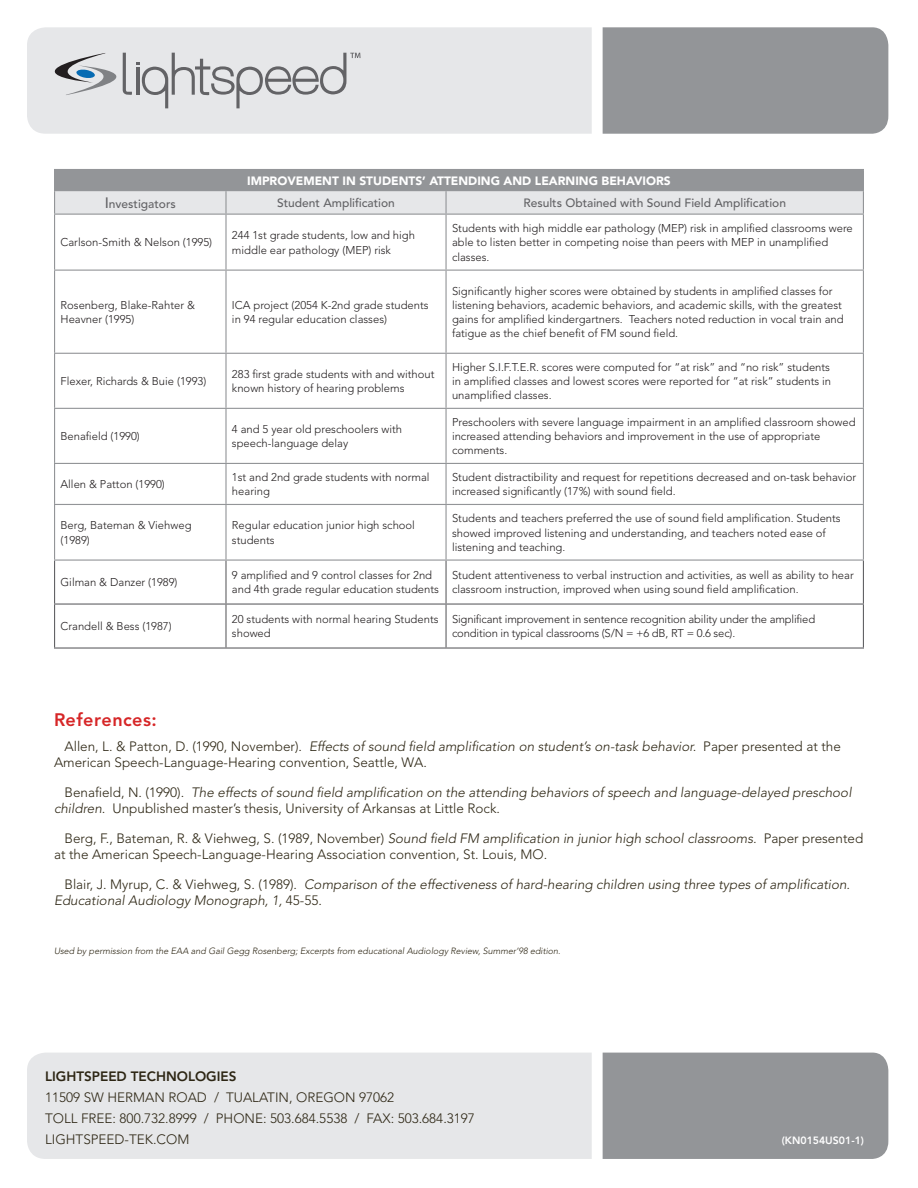
<style>
.page{position:relative;width:918px;height:1188px;background:#fff}
.page>*{position:absolute;margin:0;border:0;box-sizing:border-box;transform-origin:0 0}
.Body_1{font:800 18px "Avenir";letter-spacing:.025em;color:#d62627}
.t1{font:300 13.5px/16.2px "Avenir";color:#2d2614}
.t2{font:italic 300 13.5px/16.2px "Avenir";color:#2d2614}
.t3{font:800 13.5px "Avenir";color:#2d2614}
.t4{font:500 12px "Avenir";color:#636366}
.t5{font:900 12px "Avenir";color:#fff}
.t6{font:300 11.25px/14.2px "Avenir";color:#231f20}
.t7{font:800 10.5px "Avenir";color:#fff}
.t8{font:italic 300 9px "Avenir";color:#2d2614}
.s1{font-size:15px}
.s2{font-style:italic}
.s3{font-style:normal}
</style>
<div class="page">
<div style="left:27px;top:1053px;width:565px;height:106px;background:#e6e7e9"></div>
<div style="left:603px;top:1053px;width:285px;height:106px;background:#939598"></div>
<div style="left:27px;top:27px;width:565px;height:107px;background:#e6e7e9"></div>
<div style="left:603px;top:27px;width:285px;height:107px;background:#939598"></div>
<svg style="left:55px;top:53px;width:305px;height:55px;background:#cccdd0"></svg>
<hr style="left:54px;top:561px;width:1px;height:42px;background:#636366">
<hr style="left:225px;top:561px;width:2px;height:42px;background:#636366">
<hr style="left:445px;top:561px;width:2px;height:42px;background:#636366">
<hr style="left:863px;top:561px;width:1px;height:42px;background:#636366">
<hr style="left:54px;top:603px;width:172px;height:2px;background:#636366">
<hr style="left:54px;top:605px;width:1px;height:42px;background:#636366">
<hr style="left:226px;top:603px;width:220px;height:2px;background:#636366">
<hr style="left:225px;top:605px;width:2px;height:42px;background:#636366">
<hr style="left:446px;top:603px;width:418px;height:2px;background:#636366">
<hr style="left:445px;top:605px;width:2px;height:42px;background:#636366">
<hr style="left:863px;top:605px;width:1px;height:42px;background:#636366">
<hr style="left:54px;top:647px;width:172px;height:2px;background:#636366">
<hr style="left:226px;top:647px;width:220px;height:2px;background:#636366">
<hr style="left:446px;top:647px;width:418px;height:2px;background:#636366">
<hr style="left:54px;top:169px;width:172px;height:1px;background:#939598">
<hr style="left:226px;top:169px;width:220px;height:1px;background:#939598">
<hr style="left:446px;top:169px;width:418px;height:1px;background:#939598">
<hr style="left:54px;top:215px;width:1px;height:55px;background:#939598">
<hr style="left:225px;top:215px;width:2px;height:55px;background:#939598">
<hr style="left:445px;top:215px;width:2px;height:55px;background:#939598">
<hr style="left:863px;top:215px;width:1px;height:55px;background:#939598">
<hr style="left:54px;top:270px;width:172px;height:1px;background:#939598">
<hr style="left:54px;top:271px;width:1px;height:82px;background:#939598">
<hr style="left:226px;top:270px;width:220px;height:1px;background:#939598">
<hr style="left:225px;top:271px;width:2px;height:82px;background:#939598">
<hr style="left:446px;top:270px;width:418px;height:1px;background:#939598">
<hr style="left:445px;top:271px;width:2px;height:82px;background:#939598">
<hr style="left:863px;top:271px;width:1px;height:82px;background:#939598">
<hr style="left:54px;top:353px;width:172px;height:1px;background:#939598">
<hr style="left:54px;top:354px;width:1px;height:54px;background:#939598">
<hr style="left:226px;top:353px;width:220px;height:1px;background:#939598">
<hr style="left:225px;top:354px;width:2px;height:54px;background:#939598">
<hr style="left:446px;top:353px;width:418px;height:1px;background:#939598">
<hr style="left:445px;top:354px;width:2px;height:54px;background:#939598">
<hr style="left:863px;top:354px;width:1px;height:54px;background:#939598">
<hr style="left:54px;top:408px;width:172px;height:1px;background:#939598">
<hr style="left:54px;top:409px;width:1px;height:54px;background:#939598">
<hr style="left:226px;top:408px;width:220px;height:1px;background:#939598">
<hr style="left:225px;top:409px;width:2px;height:54px;background:#939598">
<hr style="left:446px;top:408px;width:418px;height:1px;background:#939598">
<hr style="left:445px;top:409px;width:2px;height:54px;background:#939598">
<hr style="left:863px;top:409px;width:1px;height:54px;background:#939598">
<hr style="left:54px;top:463px;width:172px;height:1px;background:#939598">
<hr style="left:54px;top:464px;width:1px;height:40px;background:#939598">
<hr style="left:226px;top:463px;width:220px;height:1px;background:#939598">
<hr style="left:225px;top:464px;width:2px;height:40px;background:#939598">
<hr style="left:446px;top:463px;width:418px;height:1px;background:#939598">
<hr style="left:445px;top:464px;width:2px;height:40px;background:#939598">
<hr style="left:863px;top:464px;width:1px;height:40px;background:#939598">
<hr style="left:54px;top:504px;width:172px;height:1px;background:#939598">
<hr style="left:54px;top:505px;width:1px;height:55px;background:#939598">
<hr style="left:226px;top:504px;width:220px;height:1px;background:#939598">
<hr style="left:225px;top:505px;width:2px;height:55px;background:#939598">
<hr style="left:446px;top:504px;width:418px;height:1px;background:#939598">
<hr style="left:445px;top:505px;width:2px;height:55px;background:#939598">
<hr style="left:863px;top:505px;width:1px;height:55px;background:#939598">
<hr style="left:54px;top:560px;width:172px;height:1px;background:#939598">
<hr style="left:226px;top:560px;width:220px;height:1px;background:#939598">
<hr style="left:446px;top:560px;width:418px;height:1px;background:#939598">
<svg style="left:54px;top:170px;width:810px;height:44px;background:#bcbec0"></svg>
<hr style="left:54px;top:214px;width:172px;height:1px;background:#939598">
<hr style="left:226px;top:214px;width:220px;height:1px;background:#939598">
<hr style="left:446px;top:214px;width:418px;height:1px;background:#939598">
<p class="t5" style="left:247px;top:173px;width:425px">IMPROVEMENT IN STUDENTS’ ATTENDING AND LEARNING BEHAVIORS</p>
<p class="t4" style="left:105px;top:197px;width:73px"><span class="s1">I</span>nvestigators</p>
<p class="t4" style="left:277px;top:196px;width:119px">Student Amplification</p>
<p class="t4" style="left:523px;top:196px;width:264px">Results Obtained with Sound Field Amplification</p>
<p class="t6" style="left:61px;top:235px;width:153px">Carlson-Smith &amp; Nelson (1995)</p>
<p class="t6" style="left:232px;top:228px;width:185px">244 1st grade students, low and high middle ear pathology (MEP) risk</p>
<p class="t6" style="left:452px;top:221px;width:402px">Students with high middle ear pathology (MEP) risk in amplified classrooms were able to listen better in competing noise than peers with MEP in unamplified classes.</p>
<p class="t6" style="left:61px;top:298px;width:136px">Rosenberg, Blake-Rahter &amp;<br>Heavner (1995)</p>
<p class="t6" style="left:232px;top:298px;width:198px">ICA project (2054 K-2nd grade students in 94 regular education classes)</p>
<p class="t6" style="left:452px;top:284px;width:393px">Significantly higher scores were obtained by students in amplified classes for listening behaviors, academic behaviors, and academic skills, with the greatest gains for amplified kindergartners. Teachers noted reduction in vocal train and fatigue as the chief benefit of FM sound field.</p>
<p class="t6" style="left:61px;top:374px;width:147px">Flexer, Richards &amp; Buie (1993)</p>
<p class="t6" style="left:232px;top:367px;width:204px">283 first grade students with and without known history of hearing problems</p>
<p class="t6" style="left:452px;top:360px;width:381px;text-align:justify">Higher S.I.F.T.E.R. scores were computed for “at risk” and “no risk” students in amplified classes and lowest scores were reported for “at risk” students in unamplified classes.</p>
<p class="t6" style="left:61px;top:429px;width:81px">Benafield (1990)</p>
<p class="t6" style="left:232px;top:422px;width:172px">4 and 5 year old preschoolers with speech-language delay</p>
<p class="t6" style="left:452px;top:415px;width:405px">Preschoolers with severe language impairment in an amplified classroom showed increased attending behaviors and improvement in the use of appropriate comments.</p>
<p class="t6" style="left:61px;top:477px;width:106px">Allen &amp; Patton (1990)</p>
<p class="t6" style="left:232px;top:470px;width:199px">1st and 2nd grade students with normal hearing</p>
<p class="t6" style="left:452px;top:470px;width:406px">Student distractibility and request for repetitions decreased and on-task behavior increased significantly (17%) with sound field.</p>
<p class="t6" style="left:61px;top:518px;width:132px">Berg, Bateman &amp; Viehweg (1989)</p>
<p class="t6" style="left:232px;top:518px;width:185px">Regular education junior high school students</p>
<p class="t6" style="left:452px;top:511px;width:390px">Students and teachers preferred the use of sound field amplification. Students showed improved listening and understanding, and teachers noted ease of listening and teaching.</p>
<p class="t6" style="left:61px;top:575px;width:119px">Gilman &amp; Danzer (1989)</p>
<p class="t6" style="left:232px;top:568px;width:208px">9 amplified and 9 control classes for 2nd and 4th grade regular education students</p>
<p class="t6" style="left:452px;top:568px;width:403px">Student attentiveness to verbal instruction and activities, as well as ability to hear classroom instruction, improved when using sound field amplification.</p>
<p class="t6" style="left:61px;top:619px;width:113px">Crandell &amp; Bess (1987)</p>
<p class="t6" style="left:232px;top:612px;width:208px">20 students with normal hearing Students showed</p>
<p class="t6" style="left:452px;top:612px;width:365px">Significant improvement in sentence recognition ability under the amplified condition in typical classrooms (S/N = +6 dB, RT = 0.6 sec).</p>
<p class="Body_1" style="left:54px;top:710px;width:104px">References:</p>
<p class="t1" style="left:54px;top:738px;width:788px;text-indent:11px">Allen, L. &amp; Patton, D. (1990, November). <span class="s2">Effects of sound field amplification on student’s on-task behavior.</span> Paper presented at the<br>American Speech-Language-Hearing convention, Seattle, WA.</p>
<p class="t2" style="left:54px;top:784px;width:799px;text-indent:11px"><span class="s3">Benafield, N. (1990).</span> The effects of sound field amplification on the attending behaviors of speech and language-delayed preschool children. <span class="s3">Unpublished master’s thesis, University of Arkansas at Little Rock.</span></p>
<p class="t1" style="left:54px;top:830px;width:811px;text-indent:11px">Berg, F., Bateman, R. &amp; Viehweg, S. (1989, November) <span class="s2">Sound field FM amplification in junior high school classrooms.</span> Paper presented at the American Speech-Language-Hearing Association convention, St. Louis, MO.</p>
<p class="t2" style="left:54px;top:876px;width:798px;text-indent:11px"><span class="s3">Blair, J. Myrup, C. &amp; Viehweg, S. (1989).</span> Comparison of the effectiveness of hard-hearing children using three types of amplification.<br>Educational Audiology Monograph, 1, <span class="s3">45-55.</span></p>
<p class="t8" style="left:54px;top:945px;width:508px">Used by permission from the EAA and Gail Gegg Rosenberg; Excerpts from educational Audiology Review, Summer’98 edition.</p>
<p class="t3" style="left:45px;top:1068px;width:193px">LIGHTSPEED TECHNOLOGIES</p>
<p class="t1" style="left:45px;top:1086px;width:431px;line-height:21px">11509 SW HERMAN ROAD / TUALATIN, OREGON 97062<br>TOLL FREE: 800.732.8999 / PHONE: 503.684.5538 / FAX: 503.684.3197</p>
<p class="t1" style="left:45px;top:1131px;width:146px">LIGHTSPEED-TEK.COM</p>
<p class="t7" style="left:782px;top:1134px;width:84px">(KN0154US01-1)</p>
</div>
